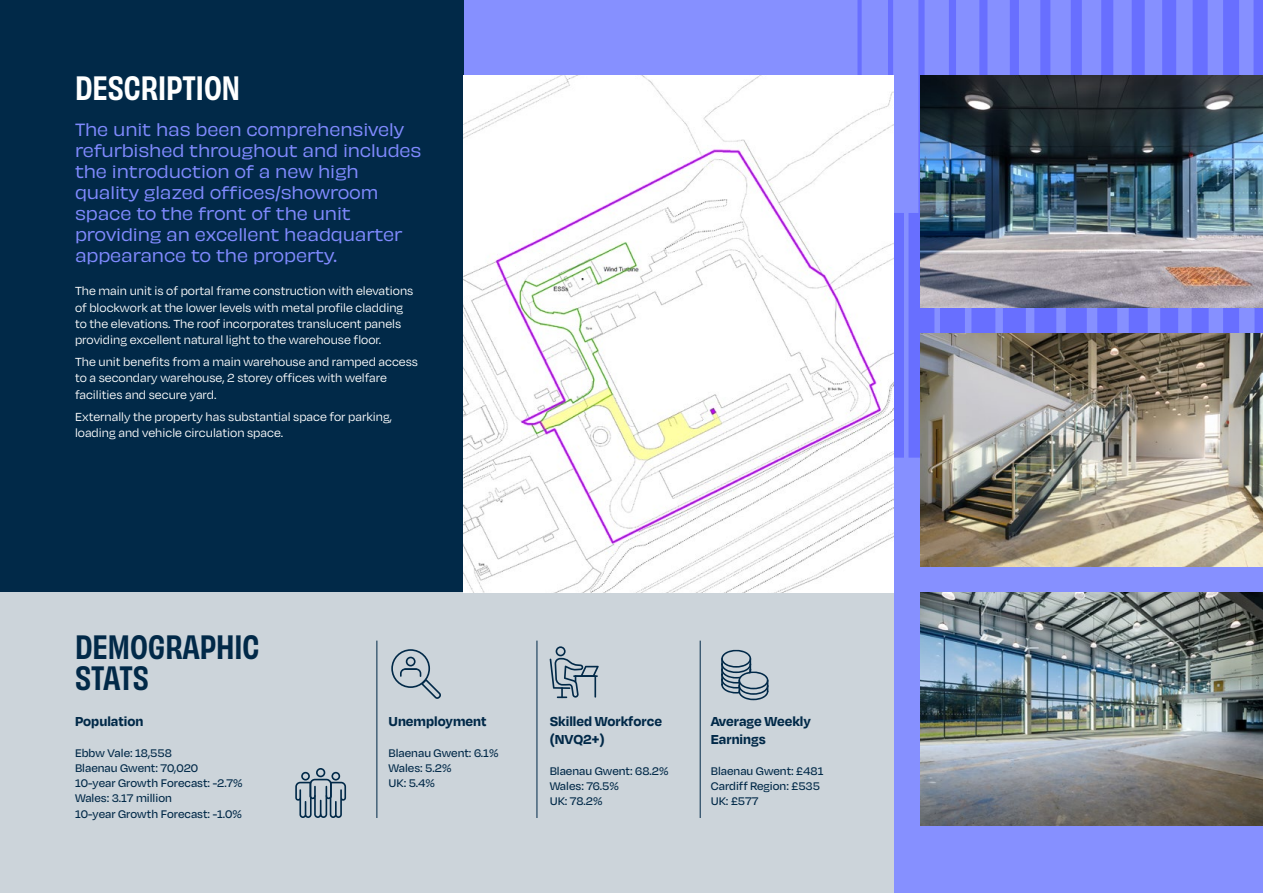
<style>
.page{position:relative;width:1263px;height:893px;background:#8690ff}
.page>*{position:absolute;margin:0;border:0;box-sizing:border-box;transform-origin:0 0}
.t1{font:31.5px/31.5px "Obviously Narw Semi";color:#012948}
.t2{font:31.5px "Obviously Narw Semi";color:#fff}
.t3{font:16.5px/21px "Obviously";letter-spacing:-.01em;color:#808aff}
.t4{font:700 15px/18px "Degular";color:#012948}
.t5{font:13.5px/16.2px "Degular";color:#fff}
.t6{font:500 12.75px/15.3px "Degular";color:#012948}
</style>
<div class="page">
<div style="left:1253px;top:0;width:10px;height:217px;background:#686fff"></div>
<div style="left:1223px;top:0;width:16px;height:217px;background:#686fff"></div>
<div style="left:1192px;top:0;width:16px;height:217px;background:#686fff"></div>
<div style="left:1162px;top:0;width:14px;height:217px;background:#686fff"></div>
<div style="left:1132px;top:0;width:13px;height:217px;background:#686fff"></div>
<div style="left:1101px;top:0;width:12px;height:217px;background:#686fff"></div>
<div style="left:1071px;top:0;width:11px;height:217px;background:#686fff"></div>
<div style="left:1040px;top:0;width:10px;height:217px;background:#686fff"></div>
<div style="left:1010px;top:0;width:9px;height:217px;background:#686fff"></div>
<div style="left:979px;top:0;width:8px;height:217px;background:#686fff"></div>
<div style="left:949px;top:0;width:7px;height:217px;background:#686fff"></div>
<div style="left:918px;top:0;width:6px;height:217px;background:#686fff"></div>
<div style="left:888px;top:0;width:5px;height:217px;background:#686fff"></div>
<div style="left:857px;top:0;width:5px;height:217px;background:#686fff"></div>
<svg style="left:893px;top:213px;width:11px;height:245px;background:#757bfe"></svg>
<div style="left:908px;top:213px;width:26px;height:245px;background:#686fff"></div>
<div style="left:940px;top:213px;width:25px;height:245px;background:#686fff"></div>
<div style="left:971px;top:213px;width:24px;height:245px;background:#686fff"></div>
<div style="left:1003px;top:213px;width:23px;height:245px;background:#686fff"></div>
<div style="left:1034px;top:213px;width:22px;height:245px;background:#686fff"></div>
<div style="left:1066px;top:213px;width:21px;height:245px;background:#686fff"></div>
<div style="left:1097px;top:213px;width:20px;height:245px;background:#686fff"></div>
<div style="left:1129px;top:213px;width:19px;height:245px;background:#686fff"></div>
<div style="left:1160px;top:213px;width:18px;height:245px;background:#686fff"></div>
<div style="left:1191px;top:213px;width:18px;height:245px;background:#686fff"></div>
<div style="left:1223px;top:213px;width:16px;height:245px;background:#686fff"></div>
<div style="left:1254px;top:213px;width:9px;height:245px;background:#686fff"></div>
<div style="left:0;top:0;width:463px;height:593px;background:#012948"></div>
<div style="left:0;top:593px;width:893px;height:300px;background:#ccd4da"></div>
<hr style="left:377px;top:641px;width:1px;height:177px;background:#012948">
<hr style="left:537px;top:641px;width:1px;height:177px;background:#012948">
<hr style="left:700px;top:641px;width:1px;height:177px;background:#012948">
<img style="left:463px;top:75px;width:430px;height:518px">
<img style="left:920px;top:593px;width:343px;height:232px">
<img style="left:920px;top:75px;width:343px;height:233px">
<img style="left:920px;top:334px;width:343px;height:233px">
<svg style="left:391px;top:649px;width:50px;height:50px"></svg>
<svg style="left:550px;top:646px;width:49px;height:52px"></svg>
<svg style="left:721px;top:649px;width:47px;height:51px"></svg>
<svg style="left:295px;top:768px;width:51px;height:50px"></svg>
<h1 class="t2" style="left:75px;top:65px;width:167px">DESCRIPTION</h1>
<p class="t3" style="left:75px;top:118px;width:348px">The unit has been comprehensively refurbished throughout and includes the introduction of a new high quality glazed offices/showroom space to the front of the unit providing an excellent headquarter appearance to the property.</p>
<p class="t5" style="left:75px;top:283px;width:340px">The main unit is of portal frame construction with elevations of blockwork at the lower levels with metal profile cladding to the elevations. The roof incorporates translucent panels providing excellent natural light to the warehouse floor.</p>
<p class="t5" style="left:75px;top:353px;width:344px">The unit benefits from a main warehouse and ramped access to a secondary warehouse, 2 storey offices with welfare facilities and secure yard.</p>
<p class="t5" style="left:75px;top:408px;width:319px">Externally the property has substantial space for parking, loading and vehicle circulation space.</p>
<h1 class="t1" style="left:75px;top:628px;width:186px">DEMOGRAPHIC<br>STATS</h1>
<p class="t4" style="left:75px;top:711px;width:70px">Population</p>
<p class="t6" style="left:75px;top:744px;width:169px">Ebbw Vale: 18,558<br>Blaenau Gwent: 70,020<br>10-year Growth Forecast: -2.7%<br>Wales: 3.17 million<br>10-year Growth Forecast: -1.0%</p>
<p class="t4" style="left:388px;top:711px;width:100px">Unemployment</p>
<p class="t6" style="left:388px;top:744px;width:112px">Blaenau Gwent: 6.1%<br>Wales: 5.2%<br>UK: 5.4%</p>
<p class="t4" style="left:550px;top:711px;width:114px">Skilled Workforce (NVQ2+)</p>
<p class="t6" style="left:550px;top:762px;width:120px">Blaenau Gwent: 68.2%<br>Wales: 76.5%<br>UK: 78.2%</p>
<p class="t4" style="left:711px;top:711px;width:102px">Average Weekly<br>Earnings</p>
<p class="t6" style="left:711px;top:762px;width:114px">Blaenau Gwent: £481<br>Cardiff Region: £535<br>UK: £577</p>
</div>
